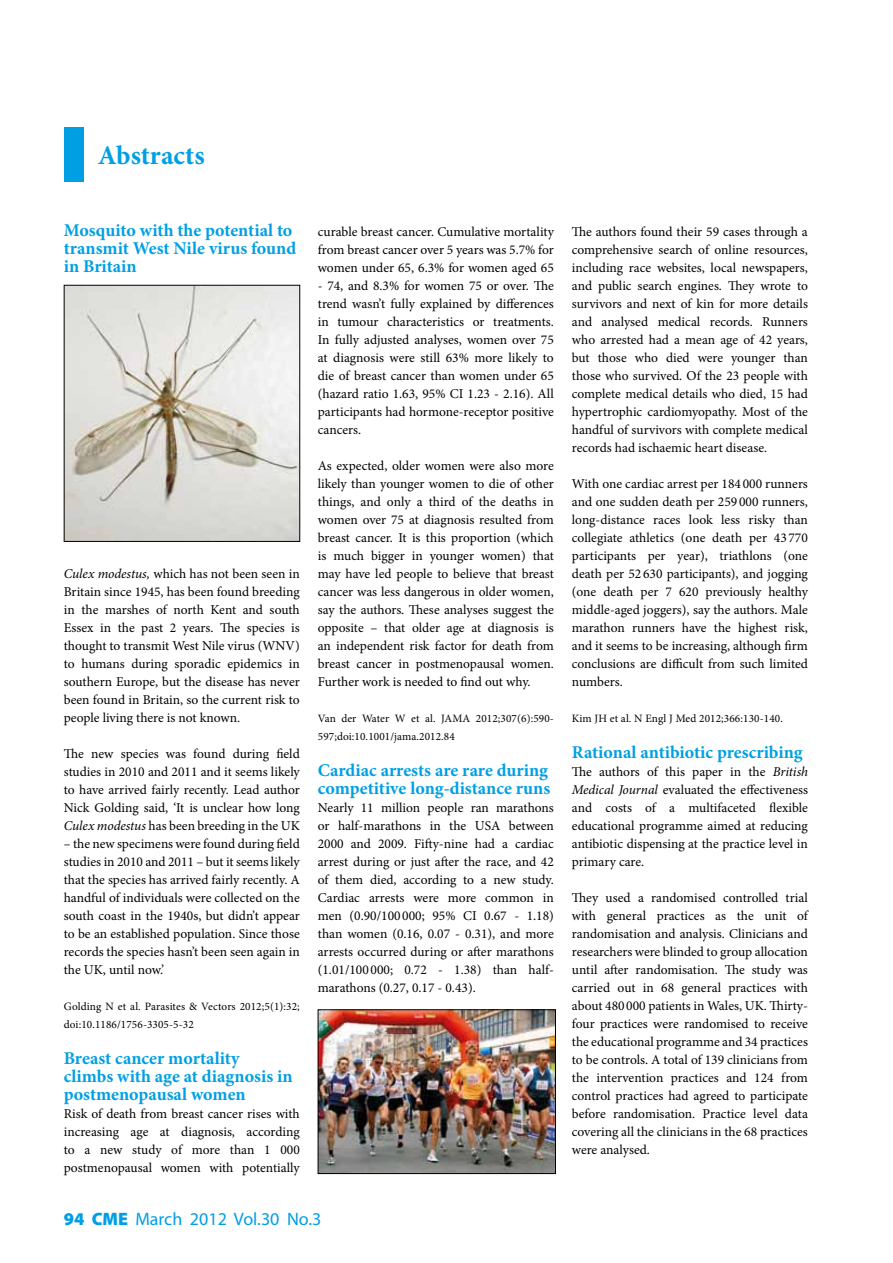
<style>
.page{position:relative;width:893px;height:1263px;background:#fff}
.page>*{position:absolute;margin:0;border:0;box-sizing:border-box;transform-origin:0 0}
.t1{font:700 27px "Minion Pro";color:#009fe3}
.t2{font:700 18px/18px "Minion Pro";color:#009fe3}
.t3{font:18px "Myriad Pro";color:#009fe3}
.t4{font:13.5px/18px "Minion Pro";color:#000;text-align:justify}
.t5{font:11.25px/18px "Minion Pro";letter-spacing:.01em;color:#000}
.s1{font-style:italic}
.s2{font-weight:900}
</style>
<div class="page">
<div style="left:64px;top:127px;width:20px;height:54px;background:#009fe3"></div>
<img style="left:320px;top:1012px;width:234px;height:160px">
<div style="left:318px;top:1010px;width:238px;height:164px;border:1px solid #000"></div>
<img style="left:66px;top:287px;width:232px;height:253px">
<div style="left:64px;top:285px;width:236px;height:257px;border:1px solid #000"></div>
<h1 class="t1" style="left:98px;top:136px;width:108px">Abstracts</h1>
<h2 class="t2" style="left:64px;top:221px;width:234px">Mosquito with the potential to transmit West Nile virus found in Britain</h2>
<p class="t4" style="left:64px;top:564px;width:238px"><span class="s1">Culex modestus,</span> which has not been seen in Britain since 1945, has been found breeding in the marshes of north Kent and south Essex in the past 2 years. The species is thought to transmit West Nile virus (WNV) to humans during sporadic epidemics in southern Europe, but the disease has never been found in Britain, so the current risk to people living there is not known.</p>
<p class="t4" style="left:64px;top:744px;width:238px">The new species was found during field studies in 2010 and 2011 and it seems likely to have arrived fairly recently. Lead author Nick Golding said, ‘It is unclear how long <span class="s1">Culex modestus</span> has been breeding in the UK</p>
<p class="t4" style="left:64px;top:834px;width:238px">– the new specimens were found during field studies in 2010 and 2011 – but it seems likely that the species has arrived fairly recently. A handful of individuals were collected on the south coast in the 1940s, but didn’t appear to be an established population. Since those records the species hasn’t been seen again in the UK, until now.’</p>
<p class="t5" style="left:64px;top:997px;width:238px">Golding N et al. Parasites &amp; Vectors 2012;5(1):32; doi:10.1186/1756-3305-5-32</p>
<h2 class="t2" style="left:64px;top:1049px;width:230px">Breast cancer mortality climbs with age at diagnosis in postmenopausal women</h2>
<p class="t4" style="left:64px;top:1104px;width:238px">Risk of death from breast cancer rises with increasing age at diagnosis, according to a new study of more than 1 000 postmenopausal women with potentially</p>
<p class="t4" style="left:318px;top:222px;width:238px">curable breast cancer. Cumulative mortality from breast cancer over 5 years was 5.7% for women under 65, 6.3% for women aged 65</p>
<p class="t4" style="left:318px;top:276px;width:238px">- 74, and 8.3% for women 75 or over. The trend wasn’t fully explained by differences in tumour characteristics or treatments.<br>In fully adjusted analyses, women over 75 at diagnosis were still 63% more likely to die of breast cancer than women under 65 (hazard ratio 1.63, 95% CI 1.23 - 2.16). All participants had hormone-receptor positive cancers.</p>
<p class="t4" style="left:318px;top:456px;width:238px">As expected, older women were also more likely than younger women to die of other things, and only a third of the deaths in women over 75 at diagnosis resulted from breast cancer. It is this proportion (which is much bigger in younger women) that may have led people to believe that breast cancer was less dangerous in older women, say the authors. These analyses suggest the opposite – that older age at diagnosis is an independent risk factor for death from breast cancer in postmenopausal women.<br>Further work is needed to find out why.</p>
<p class="t5" style="left:318px;top:709px;width:238px">Van der Water W et al. JAMA 2012;307(6):590-<br>597;doi:10.1001/jama.2012.84</p>
<h2 class="t2" style="left:318px;top:761px;width:234px">Cardiac arrests are rare during competitive long-distance runs</h2>
<p class="t4" style="left:318px;top:798px;width:238px">Nearly 11 million people ran marathons or half-marathons in the USA between 2000 and 2009. Fifty-nine had a cardiac arrest during or just after the race, and 42 of them died, according to a new study.<br>Cardiac arrests were more common in men (0.90/100 000; 95% CI 0.67 - 1.18) than women (0.16, 0.07 - 0.31), and more arrests occurred during or after marathons (1.01/100 000; 0.72 - 1.38) than half&shy;marathons (0.27, 0.17 - 0.43).</p>
<h2 class="t3" style="left:64px;top:1208px;width:259px"><span class="s2">94 CME</span> March 2012 Vol.30 No.3</h2>
<p class="t4" style="left:572px;top:222px;width:238px">The authors found their 59 cases through a comprehensive search of online resources, including race websites, local newspapers, and public search engines. They wrote to survivors and next of kin for more details and analysed medical records. Runners who arrested had a mean age of 42 years, but those who died were younger than those who survived. Of the 23 people with complete medical details who died, 15 had hypertrophic cardiomyopathy. Most of the handful of survivors with complete medical records had ischaemic heart disease.</p>
<p class="t4" style="left:572px;top:474px;width:238px">With one cardiac arrest per 184 000 runners and one sudden death per 259 000 runners, long-distance races look less risky than collegiate athletics (one death per 43 770 participants per year), triathlons (one death per 52 630 participants), and jogging (one death per 7 620 previously healthy middle-aged joggers), say the authors. Male marathon runners have the highest risk, and it seems to be increasing, although firm conclusions are difficult from such limited numbers.</p>
<p class="t5" style="left:572px;top:709px;width:213px">Kim JH et al. N Engl J Med 2012;366:130-140.</p>
<h2 class="t2" style="left:572px;top:743px;width:232px">Rational antibiotic prescribing</h2>
<p class="t4" style="left:572px;top:762px;width:238px">The authors of this paper in the <span class="s1">British Medical Journal</span> evaluated the effectiveness and costs of a multifaceted flexible educational programme aimed at reducing antibiotic dispensing at the practice level in primary care.</p>
<p class="t4" style="left:572px;top:888px;width:238px">They used a randomised controlled trial with general practices as the unit of randomisation and analysis. Clinicians and researchers were blinded to group allocation until after randomisation. The study was carried out in 68 general practices with about 480 000 patients in Wales, UK. Thirty&shy;four practices were randomised to receive the educational programme and 34 practices to be controls. A total of 139 clinicians from the intervention practices and 124 from control practices had agreed to participate before randomisation. Practice level data covering all the clinicians in the 68 practices were analysed.</p>
</div>
